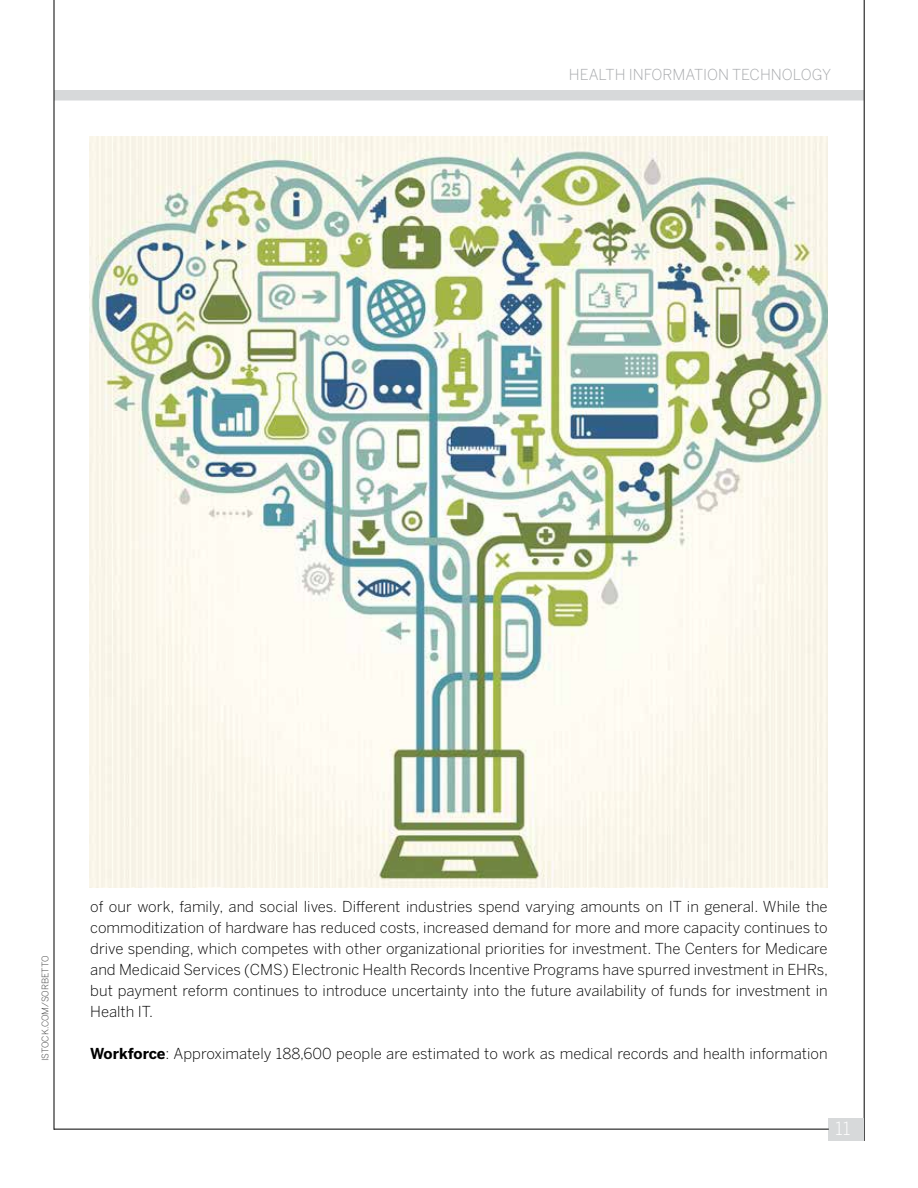
<style>
.page{position:relative;width:918px;height:1188px;background:#fff}
.page>*{position:absolute;margin:0;border:0;box-sizing:border-box;transform-origin:0 0}
.t1{font:300 18px "Benton Sans";color:#fff}
.t2{font:300 15px/21px "Benton Sans";color:#000;text-align:justify}
.t3{font:300 15px "Benton Sans";color:#a7a9ac}
.t4{font:300 9px "Benton Sans";color:#373737}
.s1{font-weight:700}
</style>
<div class="page">
<div style="left:54px;top:90px;width:810px;height:10px;background:#d7d9da"></div>
<hr style="left:864px;top:0;width:1px;height:1141px;background:#000">
<div style="left:829px;top:1118px;width:35px;height:23px;background:#d7d9da"></div>
<hr style="left:54px;top:0;width:1px;height:1130px;background:#000">
<img style="left:89px;top:136px;width:739px;height:751px">
<hr style="left:54px;top:1129px;width:775px;height:1px;background:#000">
<p class="t3" style="left:569px;top:66px;width:264px">HEALTH INFORMATION TECHNOLOGY</p>
<p class="t4" style="left:40px;top:1061px;width:107px;rotate:-90deg">ISTOCK.COM/SORBETTO</p>
<p class="t2" style="left:90px;top:896px;width:739px">of our work, family, and social lives. Different industries spend varying amounts on IT in general. While the commoditization of hardware has reduced costs, increased demand for more and more capacity continues to drive spending, which competes with other organizational priorities for investment. The Centers for Medicare and Medicaid Services (CMS) Electronic Health Records Incentive Programs have spurred investment in EHRs, but payment reform continues to introduce uncertainty into the future availability of funds for investment in Health IT.</p>
<p class="t2" style="left:90px;top:1043px;width:739px"><span class="s1">Workforce</span>: Approximately 188,600 people are estimated to work as medical records and health information</p>
<p class="t1" style="left:835px;top:1118px;width:17px">11</p>
</div>
